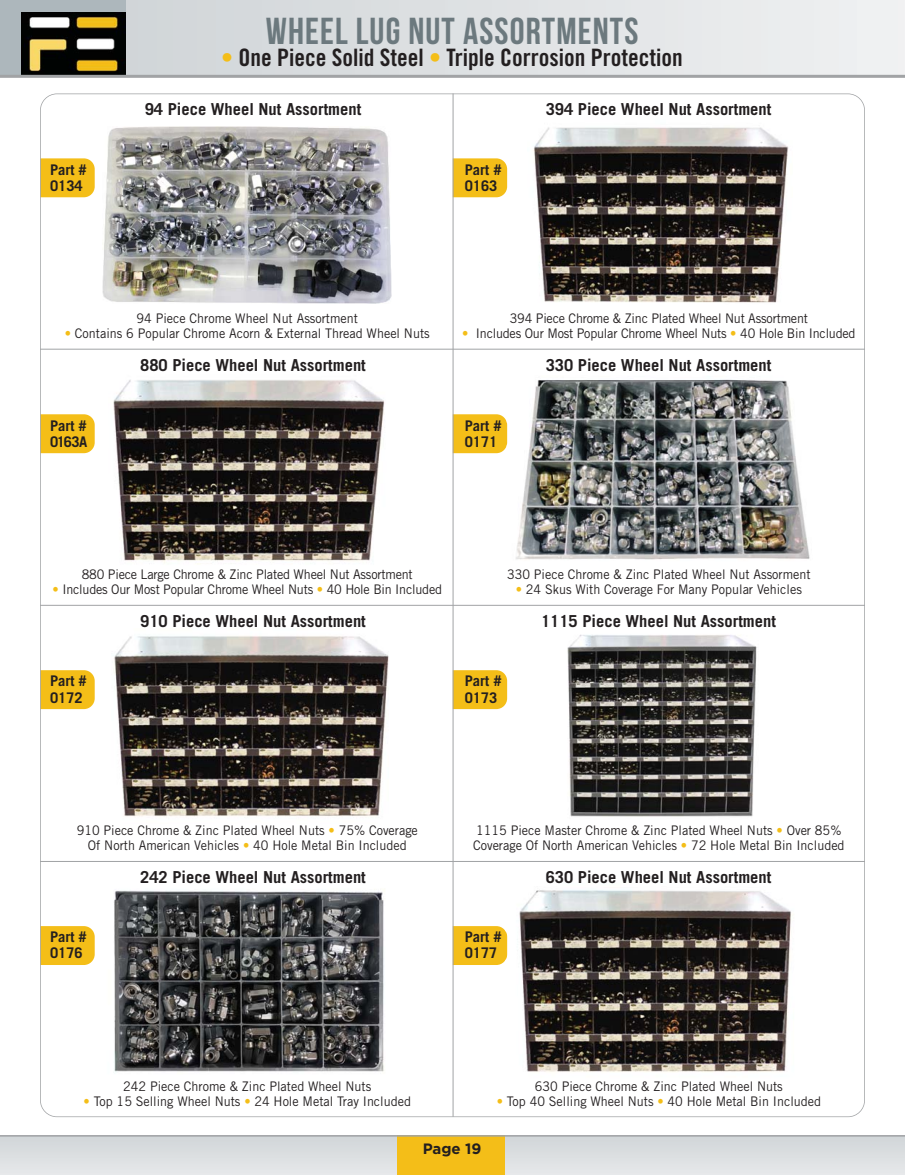
<style>
.page{position:relative;width:905px;height:1175px;background:#fff}
.page>*{position:absolute;margin:0;border:0;box-sizing:border-box;transform-origin:0 0}
.t1{font:700 37.5px "Bebas Neue";letter-spacing:.03em;color:#6c797e}
.t2{font:24px "Trade Gothic Bold Cond Twenty";color:#231f20}
.t3{font:700 16.5px "Trade Gothic";color:#231f20}
.t4{font:700 15px "Gotham";color:#231f20}
.t5{font:700 14.7px/16px "Trade Gothic";color:#231f20}
.t6{font:700 14.7px/16px "Trade Gothic";letter-spacing:-.035em;color:#231f20}
.t7{font:13.2px/15px "Trade Gothic";color:#231f20;text-align:center;scale:.95 1}
.s1{color:#f4be18}
</style>
<div class="page">
<div style="left:43px;top:158px;width:52px;height:39px;background:#f4be18"></div>
<div style="left:43px;top:414px;width:52px;height:39px;background:#f4be18"></div>
<div style="left:43px;top:670px;width:52px;height:39px;background:#f4be18"></div>
<div style="left:43px;top:926px;width:52px;height:39px;background:#f4be18"></div>
<div style="left:453px;top:158px;width:54px;height:39px;background:#f4be18"></div>
<div style="left:453px;top:670px;width:54px;height:39px;background:#f4be18"></div>
<div style="left:453px;top:926px;width:52px;height:39px;background:#f4be18"></div>
<img style="left:103px;top:126px;width:288px;height:177px">
<img style="left:533px;top:127px;width:256px;height:176px">
<div style="left:0;top:1135px;width:904px;height:39px;background:#dbdee0"></div>
<div style="left:118px;top:0;width:786px;height:76px;background:linear-gradient(to right,#d0d4d7,#eff0f1)"></div>
<div style="left:397px;top:1135px;width:107px;height:39px;background:#f4be18"></div>
<div style="left:0;top:0;width:125px;height:76px;background:#adb7bc"></div>
<img style="left:22px;top:13px;width:103px;height:62px">
<hr style="left:0;top:75px;width:904px;height:3px;background:#a1a3a5">
<hr style="left:0;top:1135px;width:904px;height:1px;background:#a1a3a5">
<img style="left:113px;top:380px;width:272px;height:184px">
<img style="left:507px;top:379px;width:303px;height:181px">
<div style="left:453px;top:414px;width:54px;height:39px;background:#f4be18"></div>
<img style="left:114px;top:636px;width:275px;height:181px">
<img style="left:567px;top:634px;width:190px;height:183px">
<img style="left:114px;top:890px;width:270px;height:182px">
<img style="left:505px;top:890px;width:286px;height:182px">
<img style="left:505px;top:931px;width:2px;height:29px">
<hr style="left:452px;top:93px;width:1px;height:1023px;background:#a1a3a5">
<hr style="left:40px;top:349px;width:824px;height:1px;background:#a1a3a5">
<hr style="left:40px;top:605px;width:824px;height:1px;background:#a1a3a5">
<hr style="left:40px;top:861px;width:824px;height:1px;background:#a1a3a5">
<h1 class="t1" style="left:266px;top:9px;width:374px">WHEEL LUG NUT ASSORTMENTS</h1>
<h2 class="t2" style="left:221px;top:48px;width:463px"><span class="s1">•</span> One Piece Solid Steel <span class="s1">•</span> Triple Corrosion Protection</h2>
<p class="t5" style="left:50px;top:163px;width:38px">Part #<br>0134</p>
<p class="t3" style="left:145px;top:103px;width:218px">94 Piece Wheel Nut Assortment</p>
<p class="t5" style="left:465px;top:163px;width:38px">Part #<br>0163</p>
<p class="t3" style="left:545px;top:103px;width:227px">394 Piece Wheel Nut Assortment</p>
<p class="t7" style="left:136px;top:312px;width:235px">94 Piece Chrome Wheel Nut Assortment</p>
<p class="t7" style="left:65px;top:327px;width:385px"><span class="s1">•</span> Contains 6 Popular Chrome Acorn &amp; External Thread Wheel Nuts</p>
<p class="t7" style="left:509px;top:312px;width:315px">394 Piece Chrome &amp; Zinc Plated Wheel Nut Assortment</p>
<p class="t7" style="left:462px;top:327px;width:415px"><span class="s1">•</span> Includes Our Most Popular Chrome Wheel Nuts <span class="s1">•</span> 40 Hole Bin Included</p>
<p class="t3" style="left:140px;top:359px;width:227px">880 Piece Wheel Nut Assortment</p>
<p class="t3" style="left:545px;top:359px;width:227px">330 Piece Wheel Nut Assortment</p>
<p class="t6" style="left:50px;top:418px;width:39px">Part #<br>0163A</p>
<p class="t5" style="left:465px;top:418px;width:38px">Part #<br>0171</p>
<p class="t7" style="left:82px;top:568px;width:350px">880 Piece Large Chrome &amp; Zinc Plated Wheel Nut Assortment</p>
<p class="t7" style="left:52px;top:583px;width:411px"><span class="s1">•</span> Includes Our Most Popular Chrome Wheel Nuts <span class="s1">•</span> 40 Hole Bin Included</p>
<p class="t7" style="left:507px;top:568px;width:321px">330 Piece Chrome &amp; Zinc Plated Wheel Nut Assorment</p>
<p class="t7" style="left:516px;top:583px;width:302px"><span class="s1">•</span> 24 Skus With Coverage For Many Popular Vehicles</p>
<p class="t5" style="left:50px;top:674px;width:38px">Part #<br>0172</p>
<p class="t3" style="left:140px;top:615px;width:227px">910 Piece Wheel Nut Assortment</p>
<p class="t3" style="left:541px;top:615px;width:236px">1115 Piece Wheel Nut Assortment</p>
<p class="t5" style="left:465px;top:674px;width:38px">Part #<br>0173</p>
<p class="t7" style="left:77px;top:823px;width:360px">910 Piece Chrome &amp; Zinc Plated Wheel Nuts <span class="s1">•</span> 75% Coverage<br>Of North American Vehicles <span class="s1">•</span> 40 Hole Metal Bin Included</p>
<p class="t7" style="left:473px;top:823px;width:392px;text-align:left">1115 Piece Master Chrome &amp; Zinc Plated Wheel Nuts <span class="s1">•</span> Over 85%<br>Coverage Of North American Vehicles <span class="s1">•</span> 72 Hole Metal Bin Included</p>
<p class="t3" style="left:140px;top:870px;width:227px">242 Piece Wheel Nut Assortment</p>
<p class="t3" style="left:545px;top:870px;width:227px">630 Piece Wheel Nut Assortment</p>
<p class="t5" style="left:50px;top:930px;width:38px">Part #<br>0176</p>
<p class="t5" style="left:465px;top:930px;width:38px">Part #<br>0177</p>
<p class="t7" style="left:123px;top:1079px;width:262px">242 Piece Chrome &amp; Zinc Plated Wheel Nuts</p>
<p class="t7" style="left:84px;top:1094px;width:346px"><span class="s1">•</span> Top 15 Selling Wheel Nuts <span class="s1">•</span> 24 Hole Metal Tray Included</p>
<p class="t4" style="left:422px;top:1139px;width:60px">Page 19</p>
<p class="t7" style="left:535px;top:1079px;width:262px">630 Piece Chrome &amp; Zinc Plated Wheel Nuts</p>
<p class="t7" style="left:496px;top:1094px;width:343px"><span class="s1">•</span> Top 40 Selling Wheel Nuts <span class="s1">•</span> 40 Hole Metal Bin Included</p>
</div>
